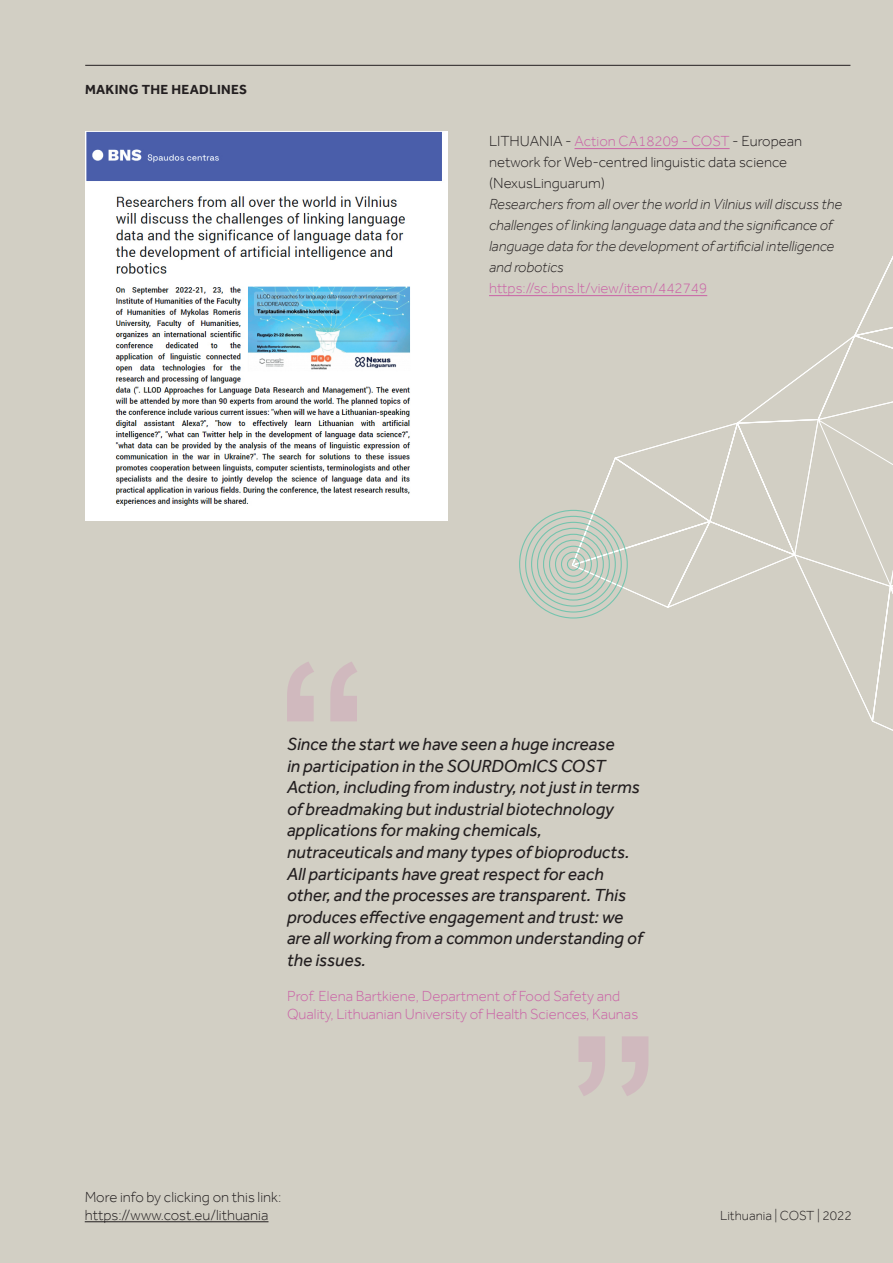
<style>
.page{position:relative;width:893px;height:1263px;background:#d2cfc4}
.page>*{position:absolute;margin:0;border:0;box-sizing:border-box;transform-origin:0 0}
.t1{font:italic 18px/21.6px "Effra";color:#231f20}
.t2{font:italic 300 15px/21px "Effra";color:#231f20}
.t3{font:300 15px/21px "Effra";color:#231f20}
.t4{font:300 15px/18px "Effra";color:#ca63a6}
.t5{font:300 13.5px "Effra";color:#231f20}
.t6{font:700 13.5px "Effra";letter-spacing:.025em;color:#231f20}
.s1{color:#ca63a6}
</style>
<div class="page">
<hr style="left:85px;top:1221px;width:183px;height:1px;background:#231f20">
<svg style="left:287px;top:662px;width:70px;height:59px"></svg>
<svg style="left:578px;top:1036px;width:70px;height:60px"></svg>
<img style="left:85px;top:132px;width:362px;height:389px">
<hr style="left:574px;top:148px;width:156px;height:1px;background:#ca63a6">
<hr style="left:489px;top:295px;width:218px;height:1px;background:#ca63a6">
<hr style="left:85px;top:65px;width:765px;height:1px;background:#231f20">
<svg style="left:518px;top:256px;width:375px;height:475px"></svg>
<p class="t6" style="left:85px;top:81px;width:164px">MAKING THE HEADLINES</p>
<p class="t3" style="left:489px;top:130px;width:315px">LITHUANIA - <span class="s1">Action CA18209 - COST</span> - European network for Web-centred linguistic data science (NexusLinguarum)</p>
<p class="t2" style="left:489px;top:193px;width:355px">Researchers from all over the world in Vilnius will discuss the challenges of linking language data and the significance of language data for the development of artificial intelligence and robotics</p>
<p class="t4" style="left:489px;top:278px;width:220px">https://sc.bns.lt/view/item/442749</p>
<p class="t1" style="left:287px;top:733px;width:357px">Since the start we have seen a huge increase<br>in participation in the SOURDOmICS COST Action, including from industry, not just in terms of breadmaking but industrial biotechnology applications for making chemicals, nutraceuticals and many types of bioproducts.<br>All participants have great respect for each other, and the processes are transparent. This produces effective engagement and trust: we are all working from a common understanding of the issues.</p>
<p class="t4" style="left:287px;top:987px;width:353px">Prof. Elena Bartkiene, Department of Food Safety and<br>Quality, Lithuanian University of Health Sciences, Kaunas</p>
<p class="t3" style="left:85px;top:1188px;width:198px;line-height:18px">More info by clicking on this link: https://www.cost.eu/lithuania</p>
<p class="t5" style="left:720px;top:1208px;width:133px">Lithuania | COST | 2022</p>
</div>
